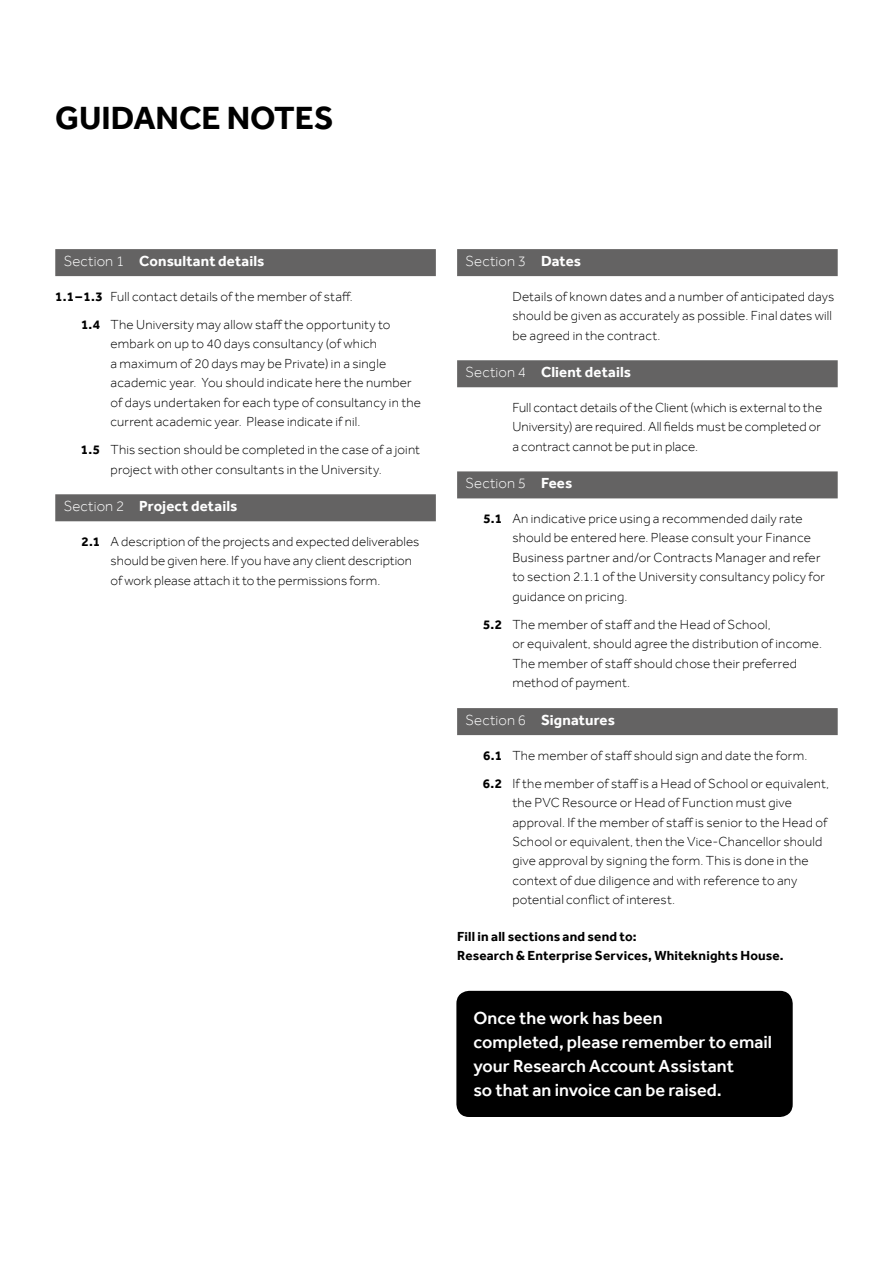
<style>
.page{position:relative;width:893px;height:1263px;background:#fff}
.page>*{position:absolute;margin:0;border:0;box-sizing:border-box;transform-origin:0 0}
.t1{font:700 33px "Effra";color:#000}
.t2{font:500 18px/24px "Effra";color:#fff}
.t3{font:700 15px "Effra";letter-spacing:.01em;color:#fff}
.t4{font:300 15px "Effra";letter-spacing:.01em;color:#fff}
.t5{font:300 13.5px/19.5px "Effra";letter-spacing:.015em;color:#000}
.t6{font:700 13.5px/19.5px "Effra";letter-spacing:.01em;color:#000}
.s1{font-weight:300}
.s2{font-weight:700}
</style>
<div class="page">
<div style="left:55px;top:249px;width:381px;height:27px;background:#646363"></div>
<div style="left:55px;top:494px;width:381px;height:27px;background:#646363"></div>
<div style="left:457px;top:249px;width:381px;height:27px;background:#646363"></div>
<div style="left:457px;top:360px;width:381px;height:27px;background:#646363"></div>
<div style="left:457px;top:471px;width:381px;height:27px;background:#646363"></div>
<div style="left:457px;top:708px;width:381px;height:27px;background:#646363"></div>
<div style="left:456px;top:991px;width:337px;height:126px;background:#000;border-radius:13px"></div>
<h1 class="t1" style="left:55px;top:98px;width:280px">GUIDANCE NOTES</h1>
<p class="t3" style="left:64px;top:252px;width:202px"><span class="s1">Section 1</span> Consultant details</p>
<p class="t5" style="left:81px;top:282px;width:311px;line-height:28px;text-indent:-26px"><span class="s2">1.1 – 1.3</span> Full contact details of the member of staff.<br><span class="s2">1.4</span> The University may allow staff the opportunity to</p>
<p class="t5" style="left:111px;top:334px;width:312px">embark on up to 40 days consultancy (of which<br>a maximum of 20 days may be Private) in a single academic year. You should indicate here the number of days undertaken for each type of consultancy in the current academic year. Please indicate if nil.</p>
<p class="t5" style="left:111px;top:440px;width:311px;text-indent:-30px"><span class="s2">1.5</span> This section should be completed in the case of a joint project with other consultants in the University.</p>
<p class="t3" style="left:64px;top:497px;width:175px"><span class="s1">Section 2</span> Project details</p>
<p class="t5" style="left:111px;top:531px;width:310px;text-indent:-29px"><span class="s2">2.1</span> A description of the projects and expected deliverables should be given here. If you have any client description of work please attach it to the permissions form.</p>
<p class="t4" style="left:466px;top:253px;width:117px">Section 3 <span class="s2">Dates</span></p>
<p class="t5" style="left:512px;top:286px;width:323px">Details of known dates and a number of anticipated days should be given as accurately as possible. Final dates will be agreed in the contract.</p>
<p class="t3" style="left:466px;top:363px;width:167px"><span class="s1">Section 4</span> Client details</p>
<p class="t5" style="left:512px;top:397px;width:311px;text-align:justify">Full contact details of the Client (which is external to the University) are required. All fields must be completed or a contract cannot be put in place.</p>
<p class="t4" style="left:466px;top:475px;width:108px">Section 5 <span class="s2">Fees</span></p>
<p class="t5" style="left:512px;top:508px;width:314px;text-indent:-29px"><span class="s2">5.1</span> An indicative price using a recommended daily rate should be entered here. Please consult your Finance Business partner and/or Contracts Manager and refer to section 2.1.1 of the University consultancy policy for guidance on pricing.</p>
<p class="t5" style="left:512px;top:614px;width:311px;text-indent:-29px"><span class="s2">5.2</span> The member of staff and the Head of School,<br>or equivalent, should agree the distribution of income.<br>The member of staff should chose their preferred method of payment.</p>
<p class="t3" style="left:466px;top:711px;width:151px"><span class="s1">Section 6</span> Signatures</p>
<p class="t5" style="left:483px;top:741px;width:348px;line-height:28px"><span class="s2">6.1</span> The member of staff should sign and date the form.<br><span class="s2">6.2</span> If the member of staff is a Head of School or equivalent,</p>
<p class="t5" style="left:512px;top:793px;width:316px">the PVC Resource or Head of Function must give approval. If the member of staff is senior to the Head of School or equivalent, then the Vice-Chancellor should give approval by signing the form. This is done in the context of due diligence and with reference to any potential conflict of interest.</p>
<p class="t6" style="left:457px;top:926px;width:328px">Fill in all sections and send to:<br>Research &amp; Enterprise Services, Whiteknights House.</p>
<h2 class="t2" style="left:473px;top:1005px;width:300px">Once the work has been<br>completed, please remember to email your Research Account Assistant<br>so that an invoice can be raised.</h2>
</div>
